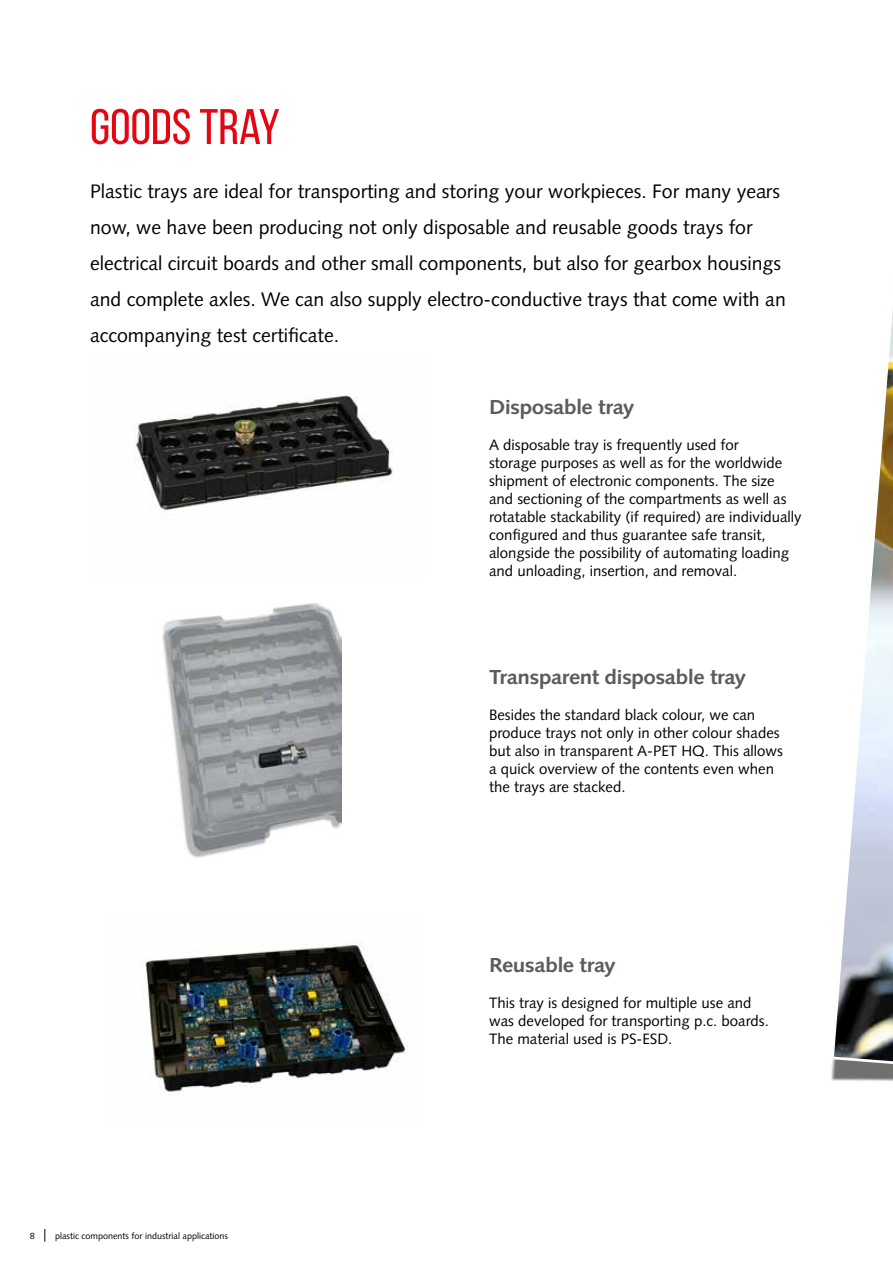
<style>
.page{position:relative;width:893px;height:1263px;background:#fff}
.page>*{position:absolute;margin:0;border:0;box-sizing:border-box;transform-origin:0 0}
.t1{font:49.8px "Bebas Neue";color:#e30613;scale:1.05 1}
.t2{font:700 20.25px "Syntax LT Std";letter-spacing:-.02em;color:#5a5d5f;scale:1.11 1}
.t3{font:19.5px/36px "Syntax LT Std";color:#000}
.t4{font:15px/18px "Syntax LT Std";color:#000}
.t5{font:9px "Syntax LT Std";color:#000}
</style>
<div class="page">
<img style="left:133px;top:395px;width:260px;height:118px">
<img style="left:162px;top:603px;width:180px;height:255px">
<img style="left:143px;top:942px;width:265px;height:155px">
<svg style="left:831px;top:310px;width:62px;height:771px"></svg>
<svg style="left:45px;top:1229px;width:1px;height:13px"></svg>
<h1 class="t1" style="left:90px;top:100px;width:182px">GOODS TRAY</h1>
<p class="t3" style="left:90px;top:173px;width:697px">Plastic trays are ideal for transporting and storing your workpieces. For many years now, we have been producing not only disposable and reusable goods trays for electrical circuit boards and other small components, but also for gearbox housings and complete axles. We can also supply electro-conductive trays that come with an accompanying test certificate.</p>
<h2 class="t2" style="left:489px;top:395px;width:132px">Disposable tray</h2>
<p class="t4" style="left:489px;top:436px;width:314px">A disposable tray is frequently used for<br>storage purposes as well as for the worldwide shipment of electronic components. The size and sectioning of the compartments as well as rotatable stackability (if required) are individually configured and thus guarantee safe transit, alongside the possibility of automating loading and unloading, insertion, and removal.</p>
<h2 class="t2" style="left:489px;top:665px;width:233px">Transparent disposable tray</h2>
<p class="t4" style="left:489px;top:706px;width:296px">Besides the standard black colour, we can produce trays not only in other colour shades but also in transparent A-PET HQ. This allows a quick overview of the contents even when the trays are stacked.</p>
<p class="t5" style="left:30px;top:1230px;width:7px">8</p>
<p class="t5" style="left:55px;top:1230px;width:175px">plastic components for industrial applications</p>
<h2 class="t2" style="left:489px;top:953px;width:116px">Reusable tray</h2>
<p class="t4" style="left:489px;top:994px;width:281px">This tray is designed for multiple use and was developed for transporting p.c. boards.<br>The material used is PS-ESD.</p>
</div>
